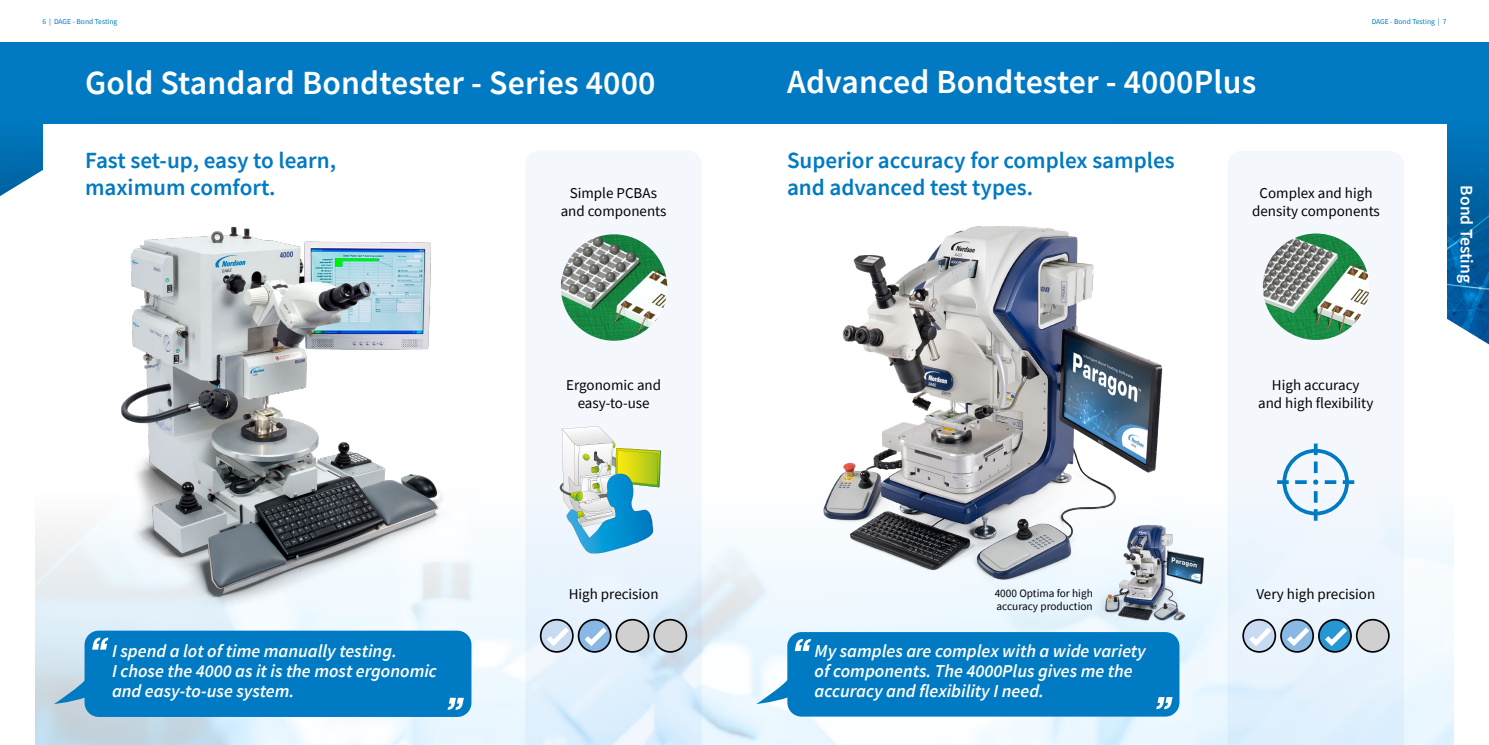
<style>
.page{position:relative;width:1489px;height:745px;background:#fff}
.page>*{position:absolute;margin:0;border:0;box-sizing:border-box;transform-origin:0 0}
.t1{font:600 33.75px "Source Sans Pro";letter-spacing:.005em;color:#fff}
.t2{font:600 23.12px/26.5px "Source Sans Pro";color:#007ac2}
.t3{font:italic 600 18.12px/19.8px "Source Sans Pro";color:#fff}
.t4{font:600 17.5px "Source Sans Pro";color:#fff}
.t5{font:15px/18px "Source Sans Pro";color:#000;text-align:center}
.t6{font:11.25px/13.5px "Source Sans Pro";color:#000}
.t7{font:7.5px "Source Sans Pro";color:#007ac2}
</style>
<div class="page">
<div style="left:0;top:43px;width:1488px;height:275px;background:#017ac3"></div>
<div style="left:43px;top:124px;width:1403px;height:620px;background:#fff"></div>
<svg style="left:0;top:169px;width:43px;height:466px"></svg>
<svg style="left:1447px;top:318px;width:41px;height:426px"></svg>
<img style="left:36px;top:486px;width:1417px;height:258px">
<img style="left:774px;top:226px;width:409px;height:369px">
<img style="left:88px;top:226px;width:391px;height:407px">
<img style="left:1072px;top:516px;width:155px;height:109px">
<svg style="left:525px;top:151px;width:176px;height:593px;fill:#f4f8fd"></svg>
<svg style="left:1227px;top:151px;width:176px;height:593px;fill:#f4f8fd"></svg>
<div style="left:85px;top:630px;width:386px;height:86px;background:#007ac2;border-radius:14px"></div>
<div style="left:787px;top:631px;width:392px;height:85px;background:#007ac2;border-radius:14px"></div>
<div style="left:1282px;top:448px;width:66px;height:67px;border:4px solid #007ac2;border-radius:50%"></div>
<svg style="left:1312px;top:479px;width:6px;height:5px"></svg>
<svg style="left:1313px;top:443px;width:4px;height:12px"></svg>
<svg style="left:1313px;top:461px;width:4px;height:12px"></svg>
<svg style="left:1342px;top:480px;width:12px;height:3px"></svg>
<svg style="left:1324px;top:480px;width:12px;height:3px"></svg>
<svg style="left:1313px;top:491px;width:4px;height:11px"></svg>
<svg style="left:1313px;top:509px;width:4px;height:11px"></svg>
<svg style="left:1294px;top:480px;width:12px;height:3px"></svg>
<svg style="left:1276px;top:480px;width:12px;height:3px"></svg>
<img style="left:561px;top:234px;width:106px;height:106px;border-radius:53px">
<img style="left:1262px;top:233px;width:106px;height:107px;border-radius:53px">
<svg style="left:54px;top:637px;width:55px;height:66px"></svg>
<svg style="left:447px;top:697px;width:17px;height:12px"></svg>
<svg style="left:756px;top:638px;width:55px;height:65px"></svg>
<svg style="left:1156px;top:697px;width:16px;height:11px"></svg>
<svg style="left:559px;top:426px;width:102px;height:127px"></svg>
<svg style="left:578px;top:619px;width:32px;height:32px"></svg>
<div style="left:577px;top:618px;width:34px;height:34px;border:2px solid #000;border-radius:50%"></div>
<div style="left:654px;top:619px;width:32px;height:32px;background:#d0d0d0;border-radius:50%"></div>
<div style="left:653px;top:618px;width:34px;height:34px;border:2px solid #000;border-radius:50%"></div>
<div style="left:616px;top:619px;width:32px;height:32px;background:#d0d0d0;border-radius:50%"></div>
<div style="left:615px;top:618px;width:34px;height:34px;border:2px solid #000;border-radius:50%"></div>
<svg style="left:540px;top:619px;width:33px;height:32px"></svg>
<div style="left:540px;top:618px;width:33px;height:34px;border:2px solid #000;border-radius:50%"></div>
<svg style="left:542px;top:622px;width:69px;height:27px;background:#abc1d7"></svg>
<svg style="left:1280px;top:619px;width:32px;height:32px"></svg>
<div style="left:1279px;top:618px;width:34px;height:34px;border:2px solid #000;border-radius:50%"></div>
<div style="left:1356px;top:619px;width:32px;height:32px;background:#d0d0d0;border-radius:50%"></div>
<div style="left:1355px;top:618px;width:34px;height:34px;border:2px solid #000;border-radius:50%"></div>
<svg style="left:1318px;top:619px;width:32px;height:32px"></svg>
<div style="left:1317px;top:618px;width:34px;height:34px;border:2px solid #000;border-radius:50%"></div>
<svg style="left:1282px;top:622px;width:69px;height:27px;background:#7aadce"></svg>
<svg style="left:1243px;top:619px;width:32px;height:32px"></svg>
<div style="left:1242px;top:618px;width:34px;height:34px;border:2px solid #000;border-radius:50%"></div>
<svg style="left:1244px;top:622px;width:32px;height:27px"></svg>
<p class="t7" style="left:43px;top:17px;width:76px">6 | DAGE - Bond Testing</p>
<p class="t7" style="left:1371px;top:17px;width:76px">DAGE - Bond Testing | 7</p>
<h1 class="t1" style="left:85px;top:60px;width:572px">Gold Standard Bondtester - Series 4000</h1>
<h1 class="t1" style="left:787px;top:59px;width:471px">Advanced Bondtester - 4000Plus</h1>
<p class="t2" style="left:85px;top:147px;width:252px">Fast set-up, easy to learn, maximum comfort.</p>
<p class="t2" style="left:787px;top:147px;width:389px">Superior accuracy for complex samples and advanced test types.</p>
<p class="t5" style="left:560px;top:184px;width:107px">Simple PCBAs and components</p>
<p class="t5" style="left:1252px;top:183px;width:129px">Complex and high density components</p>
<p class="t4" style="left:1477px;top:185px;width:99px;rotate:90deg">Bond Testing</p>
<p class="t5" style="left:566px;top:375px;width:96px">Ergonomic and easy-to-use</p>
<p class="t5" style="left:1258px;top:375px;width:117px">High accuracy and high flexibility</p>
<p class="t5" style="left:568px;top:584px;width:91px">High precision</p>
<p class="t5" style="left:1256px;top:584px;width:120px">Very high precision</p>
<p class="t6" style="left:994px;top:586px;width:100px">4000 Optima for high accuracy production</p>
<p class="t3" style="left:112px;top:640px;width:326px">I spend a lot of time manually testing.<br>I chose the 4000 as it is the most ergonomic and easy-to-use system.</p>
<p class="t3" style="left:814px;top:640px;width:333px">My samples are complex with a wide variety of components. The 4000Plus gives me the accuracy and flexibility I need.</p>
</div>
